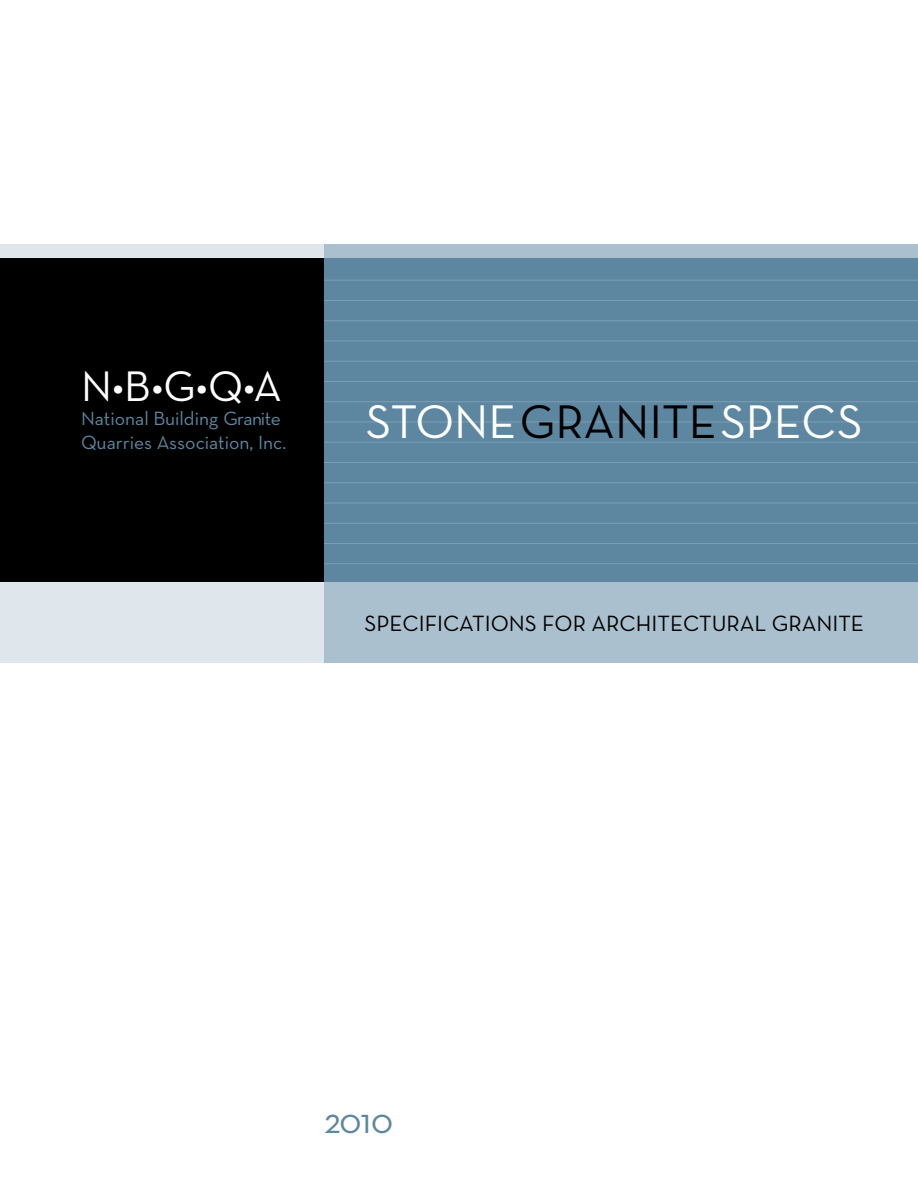
<style>
.page{position:relative;width:918px;height:1188px;background:#fff}
.page>*{position:absolute;margin:0;border:0;box-sizing:border-box;transform-origin:0 0}
.t1{font:48px "Neutraface Text";color:#000}
.t2{font:48px "Neutraface Text";color:#fff}
.t3{font:43.5px "Neutraface Text";color:#fff}
.t4{font:36px "Neutraface Text";color:#5d87a1}
.t5{font:22.5px "Neutraface Text";color:#000}
.t6{font:19.5px/24.5px "Neutraface Text";letter-spacing:-.005em;color:#5d87a1}
.s1{color:#fff}
</style>
<div class="page">
<div style="left:0;top:244px;width:918px;height:419px;background:#dfe7ec"></div>
<div style="left:324px;top:244px;width:594px;height:419px;background:#abc0ce"></div>
<div style="left:0;top:258px;width:918px;height:324px;background:#5d87a1"></div>
<div style="left:0;top:258px;width:324px;height:324px;background:#000"></div>
<hr style="left:324px;top:280px;width:594px;height:1px;background:#fff">
<hr style="left:324px;top:300px;width:594px;height:1px;background:#fff">
<hr style="left:324px;top:320px;width:594px;height:1px;background:#fff">
<hr style="left:324px;top:341px;width:594px;height:1px;background:#fff">
<hr style="left:324px;top:361px;width:594px;height:1px;background:#fff">
<hr style="left:324px;top:381px;width:594px;height:1px;background:#fff">
<hr style="left:324px;top:401px;width:594px;height:1px;background:#fff">
<hr style="left:324px;top:422px;width:594px;height:1px;background:#fff">
<hr style="left:324px;top:442px;width:594px;height:1px;background:#fff">
<hr style="left:324px;top:462px;width:594px;height:1px;background:#fff">
<hr style="left:324px;top:482px;width:594px;height:1px;background:#fff">
<hr style="left:324px;top:503px;width:594px;height:1px;background:#fff">
<hr style="left:324px;top:523px;width:594px;height:1px;background:#fff">
<hr style="left:324px;top:543px;width:594px;height:1px;background:#fff">
<hr style="left:324px;top:563px;width:594px;height:1px;background:#fff">
<h2 class="t3" style="left:81px;top:359px;width:199px">N •B•G•Q•A</h2>
<p class="t6" style="left:81px;top:406px;width:207px">National Building Granite<br>Quarries Association, I nc.</p>
<h1 class="t2" style="left:366px;top:391px;width:57px">STONE</h1>
<h1 class="t1" style="left:520px;top:391px;width:338px">Granite<span class="s1">Specs</span></h1>
<p class="t5" style="left:364px;top:609px;width:438px">Specifications for Architectural GRANITE</p>
<h3 class="t4" style="left:324px;top:1099px;width:71px">2010</h3>
</div>
